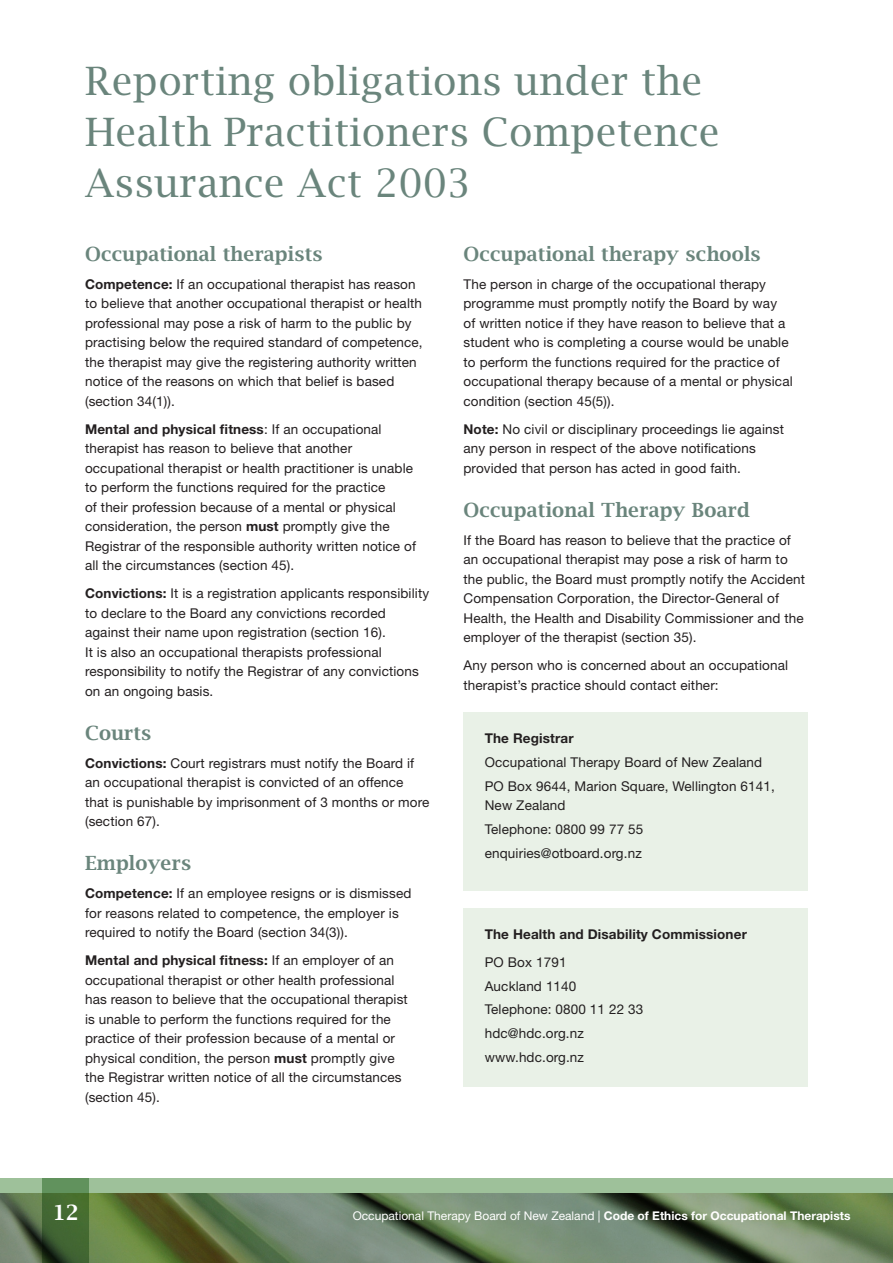
<style>
.page{position:relative;width:893px;height:1263px;background:#fff}
.page>*{position:absolute;margin:0;border:0;box-sizing:border-box;transform-origin:0 0}
.Heading{font:39px/51px "Lucida Bright";letter-spacing:.01em;color:#6a857c}
.t1{font:21px "Lucida Bright Demibold";color:#fff}
.Subs{font:19.5px "Lucida Bright Demibold";letter-spacing:.01em;color:#6a857c}
.Text{font:13.5px/19.5px "Helvetica Neue LT Pro";letter-spacing:.01em;color:#231f20}
.Text-2{font:700 13.5px "Helvetica Neue LT Pro";letter-spacing:.01em;color:#231f20}
.t2{font:12px "Helvetica Neue LT Pro";color:#fff}
.s1{font-weight:700}
</style>
<div class="page">
<div style="left:463px;top:712px;width:345px;height:179px;background:#e9f1e7"></div>
<div style="left:463px;top:908px;width:345px;height:178px;background:#e9f1e7"></div>
<img style="left:0;top:1192px;width:893px;height:71px">
<div style="left:0;top:1178px;width:893px;height:14px;background:#9ec19a"></div>
<svg style="left:43px;top:1178px;width:46px;height:85px;background:#446936"></svg>
<p class="Heading" style="left:85px;top:54px;width:636px">Reporting obligations under the<br>Health Practitioners Competence<br>Assurance Act 2003</p>
<p class="Subs" style="left:85px;top:242px;width:239px">Occupational therapists</p>
<p class="Text" style="left:85px;top:274px;width:339px"><span class="s1">Competence:</span> If an occupational therapist has reason to believe that another occupational therapist or health professional may pose a risk of harm to the public by practising below the required standard of competence, the therapist may give the registering authority written notice of the reasons on which that belief is based (section 34(1)).</p>
<p class="Text" style="left:85px;top:419px;width:332px"><span class="s1">Mental and physical fitness</span>: If an occupational therapist has reason to believe that another occupational therapist or health practitioner is unable to perform the functions required for the practice<br>of their profession because of a mental or physical consideration, the person <span class="s1">must</span> promptly give the Registrar of the responsible authority written notice of all the circumstances (section 45).</p>
<p class="Text" style="left:85px;top:583px;width:346px"><span class="s1">Convictions:</span> It is a registration applicants responsibility to declare to the Board any convictions recorded against their name upon registration (section 16).<br>It is also an occupational therapists professional responsibility to notify the Registrar of any convictions on an ongoing basis.</p>
<p class="Subs" style="left:85px;top:721px;width:68px">Courts</p>
<p class="Text" style="left:85px;top:753px;width:346px"><span class="s1">Convictions:</span> Court registrars must notify the Board if an occupational therapist is convicted of an offence that is punishable by imprisonment of 3 months or more (section 67).</p>
<p class="Subs" style="left:85px;top:851px;width:108px">Employers</p>
<p class="Text" style="left:85px;top:883px;width:328px"><span class="s1">Competence:</span> If an employee resigns or is dismissed for reasons related to competence, the employer is required to notify the Board (section 34(3)).</p>
<p class="Text" style="left:85px;top:950px;width:324px"><span class="s1">Mental and physical fitness:</span> If an employer of an occupational therapist or other health professional has reason to believe that the occupational therapist is unable to perform the functions required for the practice of their profession because of a mental or physical condition, the person <span class="s1">must</span> promptly give the Registrar written notice of all the circumstances (section 45).</p>
<p class="Subs" style="left:463px;top:242px;width:299px">Occupational therapy schools</p>
<p class="Text" style="left:463px;top:274px;width:331px">The person in charge of the occupational therapy programme must promptly notify the Board by way<br>of written notice if they have reason to believe that a student who is completing a course would be unable to perform the functions required for the practice of occupational therapy because of a mental or physical condition (section 45(5)).</p>
<p class="Text" style="left:463px;top:419px;width:322px"><span class="s1">Note:</span> No civil or disciplinary proceedings lie against any person in respect of the above notifications provided that person has acted in good faith.</p>
<p class="Subs" style="left:463px;top:498px;width:288px">Occupational Therapy Board</p>
<p class="Text" style="left:463px;top:530px;width:343px">If the Board has reason to believe that the practice of an occupational therapist may pose a risk of harm to the public, the Board must promptly notify the Accident Compensation Corporation, the Director-General of Health, the Health and Disability Commissioner and the employer of the therapist (section 35).</p>
<p class="Text" style="left:463px;top:655px;width:326px">Any person who is concerned about an occupational therapist’s practice should contact either:</p>
<p class="Text-2" style="left:485px;top:730px;width:90px">The Registrar</p>
<p class="Text" style="left:485px;top:752px;width:279px">Occupational Therapy Board of New Zealand</p>
<p class="Text" style="left:485px;top:776px;width:292px">PO Box 9644, Marion Square, Wellington 6141,<br>New Zealand</p>
<p class="Text" style="left:485px;top:819px;width:160px">Telephone: 0800 99 77 55</p>
<p class="Text" style="left:485px;top:843px;width:159px">enquiries@otboard.org.nz</p>
<p class="Text-2" style="left:485px;top:925px;width:264px">The Health and Disability Commissioner</p>
<p class="Text" style="left:485px;top:952px;width:83px">PO Box 1791</p>
<p class="Text" style="left:485px;top:976px;width:93px">Auckland 1140</p>
<p class="Text" style="left:485px;top:999px;width:160px">Telephone: 0800 11 22 33</p>
<p class="Text" style="left:485px;top:1023px;width:101px">hdc@hdc.org.nz</p>
<p class="Text" style="left:485px;top:1047px;width:101px">www.hdc.org.nz</p>
<h2 class="t1" style="left:53px;top:1200px;width:28px">12</h2>
<p class="t2" style="left:353px;top:1208px;width:499px">Occupational Therapy Board of New Zealand | <span class="s1">Code of Ethics for Occupational Therapists</span></p>
</div>
